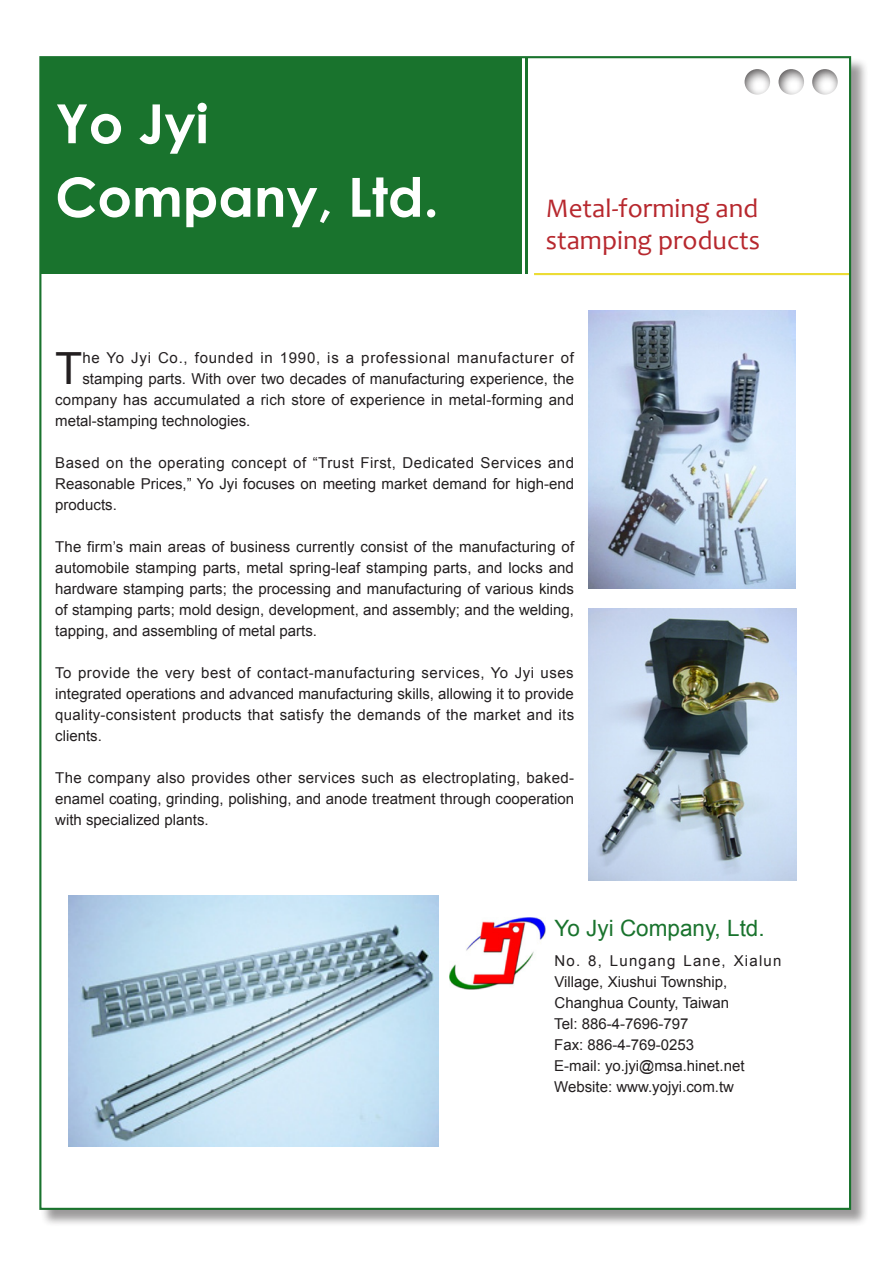
<style>
.page{position:relative;width:893px;height:1263px;background:#fff}
.page>*{position:absolute;margin:0;border:0;box-sizing:border-box;transform-origin:0 0}
.內文{font:700 54px "Century Gothic";color:#fff}
.內文-2{font:44.4px "Arial";color:#231f20}
.內文-3{font:27px/32.4px "Candara";color:#b7282e}
.內文-4{font:22.5px "Arial";color:#19732d}
.內文-5{font:15px/21px "Arial";color:#231f20;text-align:justify}
.內文-6{font:15px "Arial";letter-spacing:.05em;color:#231f20}
</style>
<div class="page">
<div style="left:40px;top:57px;width:828px;height:1170px;background:#231f20;opacity:.45"></div>
<div style="left:39px;top:56px;width:812px;height:1154px;background:#fff;border:2px solid #19732d"></div>
<div style="left:40px;top:57px;width:482px;height:217px;background:#19732d"></div>
<img style="left:68px;top:895px;width:370px;height:251px">
<div style="left:742px;top:69px;width:28px;height:28px;background:#231f20;opacity:.8"></div>
<div style="left:777px;top:69px;width:28px;height:28px;background:#231f20;opacity:.8"></div>
<div style="left:810px;top:69px;width:28px;height:28px;background:#231f20;opacity:.8"></div>
<hr style="left:525px;top:57px;width:2px;height:217px;background:#19732d">
<hr style="left:534px;top:273px;width:315px;height:2px;background:#ecdc35">
<img style="left:589px;top:310px;width:206px;height:279px">
<img style="left:589px;top:609px;width:208px;height:272px">
<img style="left:450px;top:918px;width:95px;height:72px">
<p class="內文" style="left:55px;top:83px;width:155px">Yo Jyi</p>
<p class="內文" style="left:55px;top:156px;width:385px">Company, Ltd.</p>
<p class="內文-3" style="left:546px;top:192px;width:216px">Metal-forming and stamping products</p>
<p class="內文-2" style="left:55px;top:339px;width:29px">T</p>
<p class="內文-6" style="left:82px;top:348px;width:493px">he Yo Jyi Co., founded in 1990, is a professional manufacturer of</p>
<p class="內文-5" style="left:82px;top:368px;width:493px">stamping parts. With over two decades of manufacturing experience, the</p>
<p class="內文-5" style="left:55px;top:389px;width:520px">company has accumulated a rich store of experience in metal-forming and</p>
<p class="內文-5" style="left:55px;top:410px;width:197px">metal-stamping technologies.</p>
<p class="內文-5" style="left:55px;top:452px;width:520px">Based on the operating concept of “Trust First, Dedicated Services and Reasonable Prices,” Yo Jyi focuses on meeting market demand for high-end products.</p>
<p class="內文-5" style="left:55px;top:536px;width:520px">The firm’s main areas of business currently consist of the manufacturing of automobile stamping parts, metal spring-leaf stamping parts, and locks and hardware stamping parts; the processing and manufacturing of various kinds of stamping parts; mold design, development, and assembly; and the welding, tapping, and assembling of metal parts.</p>
<p class="內文-5" style="left:55px;top:662px;width:520px">To provide the very best of contact-manufacturing services, Yo Jyi uses integrated operations and advanced manufacturing skills, allowing it to provide quality-consistent products that satisfy the demands of the market and its clients.</p>
<p class="內文-5" style="left:55px;top:767px;width:520px">The company also provides other services such as electroplating, baked&shy;enamel coating, grinding, polishing, and anode treatment through cooperation with specialized plants.</p>
<p class="內文-4" style="left:555px;top:914px;width:212px">Yo Jyi Company, Ltd.</p>
<p class="內文-5" style="left:555px;top:950px;width:228px">No. 8, Lungang Lane, Xialun<br>Village, Xiushui Township,</p>
<p class="內文-5" style="left:555px;top:992px;width:176px">Changhua County, Taiwan</p>
<p class="內文-5" style="left:554px;top:1013px;width:136px">Tel: 886-4-7696-797</p>
<p class="內文-5" style="left:554px;top:1034px;width:142px">Fax: 886-4-769-0253</p>
<p class="內文-5" style="left:554px;top:1055px;width:192px">E-mail: yo.jyi@msa.hinet.net</p>
<p class="內文-5" style="left:554px;top:1076px;width:181px">Website: www.yojyi.com.tw</p>
</div>
